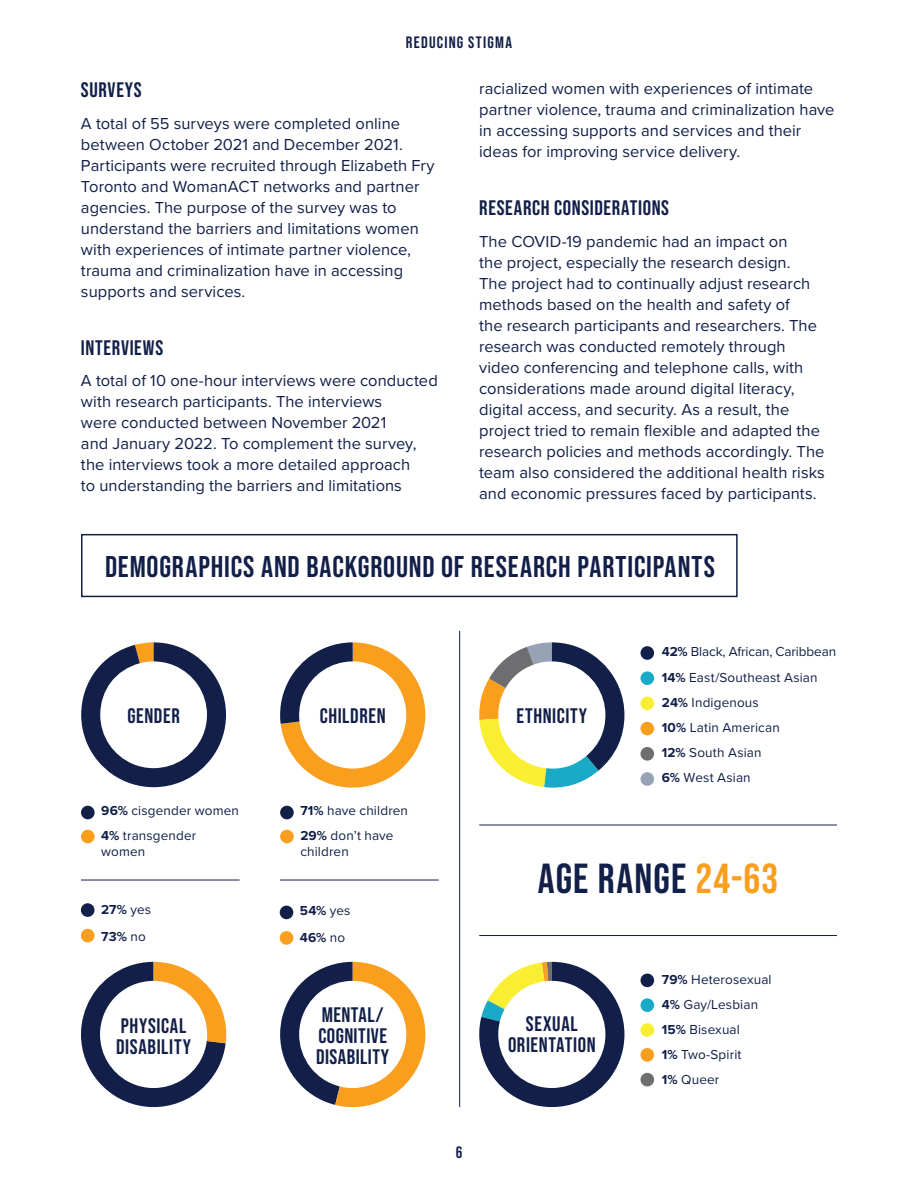
<style>
.page{position:relative;width:918px;height:1188px;background:#fff}
.page>*{position:absolute;margin:0;border:0;box-sizing:border-box;transform-origin:0 0}
.t1{font:42px "Bebas Neue";letter-spacing:.025em;color:#121f48}
.t2{font:30px "Bebas Neue";letter-spacing:.03em;color:#121f48}
.t3{font:21px/21px "Bebas Neue";letter-spacing:.03em;color:#121f48}
.t4{font:16.5px/21px "Proxima Nova";color:#121f48}
.t5{font:16.5px "Bebas Neue";letter-spacing:.075em;color:#121f48}
.t6{font:13.5px/25.2px "Proxima Nova";letter-spacing:.01em;color:#121f48}
.t7{font:700 13.5px/27.3px "Proxima Nova";letter-spacing:.015em;color:#121f48}
.s1{font-weight:700}
.s2{font-weight:400}
.s3{color:#f99e1d}
</style>
<div class="page">
<svg style="left:81px;top:642px;width:145px;height:145px"></svg>
<svg style="left:479px;top:962px;width:145px;height:145px"></svg>
<svg style="left:81px;top:962px;width:145px;height:145px"></svg>
<svg style="left:280px;top:642px;width:145px;height:146px"></svg>
<svg style="left:280px;top:962px;width:145px;height:145px"></svg>
<svg style="left:479px;top:642px;width:145px;height:146px"></svg>
<div style="left:81px;top:534px;width:657px;height:63px;border:2px solid #121f48"></div>
<div style="left:81px;top:830px;width:14px;height:13px;background:#f99e1d;border-radius:50%"></div>
<div style="left:641px;top:671px;width:13px;height:14px;background:#18aac6;border-radius:50%"></div>
<div style="left:641px;top:998px;width:13px;height:14px;background:#18aac6;border-radius:50%"></div>
<div style="left:641px;top:697px;width:13px;height:13px;background:#faee33;border-radius:50%"></div>
<div style="left:641px;top:1023px;width:13px;height:14px;background:#faee33;border-radius:50%"></div>
<div style="left:641px;top:722px;width:13px;height:13px;background:#f99e1d;border-radius:50%"></div>
<div style="left:641px;top:1048px;width:13px;height:14px;background:#f99e1d;border-radius:50%"></div>
<div style="left:641px;top:747px;width:13px;height:14px;background:#6e6e70;border-radius:50%"></div>
<div style="left:641px;top:1073px;width:13px;height:13px;background:#6e6e70;border-radius:50%"></div>
<div style="left:641px;top:772px;width:13px;height:14px;background:#98a2b7;border-radius:50%"></div>
<div style="left:280px;top:830px;width:14px;height:13px;background:#f99e1d;border-radius:50%"></div>
<div style="left:81px;top:929px;width:14px;height:13px;background:#f99e1d;border-radius:50%"></div>
<div style="left:280px;top:931px;width:13px;height:14px;background:#f99e1d;border-radius:50%"></div>
<div style="left:81px;top:806px;width:14px;height:13px;background:#121f48;border-radius:50%"></div>
<div style="left:641px;top:646px;width:13px;height:14px;background:#121f48;border-radius:50%"></div>
<div style="left:641px;top:974px;width:13px;height:13px;background:#121f48;border-radius:50%"></div>
<div style="left:280px;top:806px;width:14px;height:13px;background:#121f48;border-radius:50%"></div>
<div style="left:81px;top:903px;width:14px;height:14px;background:#121f48;border-radius:50%"></div>
<div style="left:280px;top:906px;width:13px;height:13px;background:#121f48;border-radius:50%"></div>
<hr style="left:81px;top:880px;width:159px;height:1px;background:#121f48">
<hr style="left:479px;top:935px;width:358px;height:1px;background:#121f48">
<hr style="left:479px;top:825px;width:358px;height:1px;background:#121f48">
<hr style="left:280px;top:880px;width:159px;height:1px;background:#121f48">
<hr style="left:459px;top:631px;width:1px;height:476px;background:#121f48">
<p class="t5" style="left:406px;top:32px;width:108px">REDUCING STIGMA</p>
<p class="t3" style="left:81px;top:80px;width:62px">SURVEYS</p>
<p class="t4" style="left:81px;top:113px;width:355px">A total of 55 surveys were completed online between October 2021 and December 2021.<br>Participants were recruited through Elizabeth Fry Toronto and WomanACT networks and partner agencies. The purpose of the survey was to understand the barriers and limitations women with experiences of intimate partner violence, trauma and criminalization have in accessing supports and services.</p>
<p class="t3" style="left:81px;top:338px;width:84px">INTERVIEWS</p>
<p class="t4" style="left:81px;top:371px;width:358px">A total of 10 one-hour interviews were conducted with research participants. The interviews<br>were conducted between November 2021<br>and January 2022. To complement the survey, the interviews took a more detailed approach<br>to understanding the barriers and limitations</p>
<p class="t4" style="left:479px;top:79px;width:357px">racialized women with experiences of intimate partner violence, trauma and criminalization have in accessing supports and services and their ideas for improving service delivery.</p>
<p class="t3" style="left:479px;top:198px;width:191px">RESEARCH CONSIDERATIONS</p>
<p class="t4" style="left:479px;top:232px;width:347px">The COVID-19 pandemic had an impact on<br>the project, especially the research design.<br>The project had to continually adjust research methods based on the health and safety of<br>the research participants and researchers. The research was conducted remotely through video conferencing and telephone calls, with considerations made around digital literacy, digital access, and security. As a result, the project tried to remain flexible and adapted the research policies and methods accordingly. The team also considered the additional health risks and economic pressures faced by participants.</p>
<h2 class="t2" style="left:105px;top:556px;width:611px">DEMOGRAPHICS AND BACKGROUND OF RESEARCH PARTICIPANTS</h2>
<p class="t3" style="left:127px;top:706px;width:54px">GENDER</p>
<p class="t6" style="left:101px;top:798px;width:139px"><span class="s1">96%</span> cisgender women<br><span class="s1">4%</span> transgender</p>
<p class="t6" style="left:101px;top:840px;width:46px">women</p>
<p class="t3" style="left:320px;top:707px;width:67px">CHILDREN</p>
<p class="t6" style="left:300px;top:798px;width:109px"><span class="s1">71%</span> have children<br><span class="s1">29%</span> don’t have</p>
<p class="t6" style="left:300px;top:840px;width:50px">children</p>
<p class="t7" style="left:101px;top:896px;width:52px">27% <span class="s2">yes<br></span>73% <span class="s2">no</span></p>
<p class="t7" style="left:300px;top:896px;width:52px">54% <span class="s2">yes<br></span>46% <span class="s2">no</span></p>
<p class="t3" style="left:116px;top:1016px;width:76px">PHYSICAL<br>DISABILITY</p>
<p class="t3" style="left:316px;top:1005px;width:75px">MENTAL/<br>COGNITIVE<br>DISABILITY</p>
<p class="t5" style="left:456px;top:1146px;width:8px">6</p>
<p class="t3" style="left:516px;top:706px;width:72px">ETHNICITY</p>
<p class="t6" style="left:662px;top:640px;width:176px"><span class="s1">42%</span> Black, African, Caribbean<br><span class="s1">14%</span> East/Southeast Asian<br><span class="s1">24%</span> Indigenous<br><span class="s1">10%</span> Latin American<br><span class="s1">12%</span> South Asian<br><span class="s1">6%</span> West Asian</p>
<h1 class="t1" style="left:538px;top:864px;width:242px">AGE RANGE <span class="s3">24-63</span></h1>
<p class="t3" style="left:508px;top:1015px;width:89px;text-align:center">SEXUAL<br>ORIENTATION</p>
<p class="t6" style="left:662px;top:967px;width:111px"><span class="s1">79%</span> Heterosexual<br><span class="s1">4%</span> Gay/Lesbian<br><span class="s1">15%</span> Bisexual<br><span class="s1">1%</span> Two-Spirit<br><span class="s1">1%</span> Queer</p>
</div>
